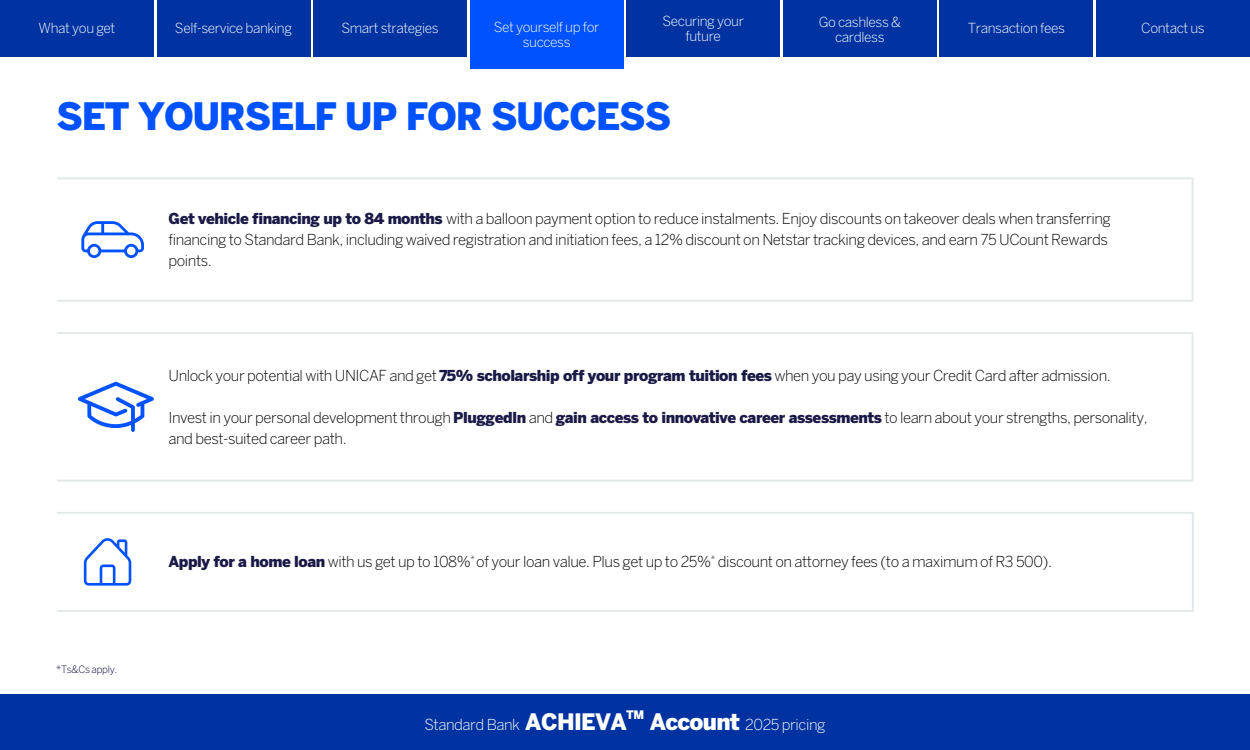
<style>
.page{position:relative;width:1250px;height:750px;background:#fff}
.page>*{position:absolute;margin:0;border:0;box-sizing:border-box;transform-origin:0 0}
.t1{font:900 37.5px "Benton Sans";letter-spacing:-.03em;color:#0052ff}
.t2{font:300 15px/21.2px "Benton Sans";letter-spacing:-.03em;color:#000}
.t3{font:300 15px "Benton Sans";letter-spacing:-.03em;color:#fff}
.t4{font:300 13.75px/15px "Benton Sans";letter-spacing:-.03em;color:#fff;text-align:center}
.t5{font:900 11.62px "Benton Sans";color:#fff}
.t6{font:300 10px "Benton Sans";letter-spacing:-.03em;color:#003}
.s1{font-weight:900;color:#1a1a47}
.s2{font-weight:900;font-size:22.5px}
</style>
<div class="page">
<div style="left:0;top:694px;width:1250px;height:56px;background:#0033a1"></div>
<div style="left:57px;top:512px;width:1137px;height:100px;border:2px solid #e2e7e9"></div>
<div style="left:57px;top:332px;width:1136px;height:150px;border:2px solid #e2e7e9"></div>
<div style="left:57px;top:177px;width:1136px;height:125px;border:2px solid #e2e7e9"></div>
<svg style="left:84px;top:538px;width:47px;height:48px"></svg>
<svg style="left:81px;top:221px;width:63px;height:37px"></svg>
<svg style="left:78px;top:382px;width:76px;height:50px"></svg>
<div style="left:1096px;top:0;width:154px;height:56px;background:#0033a1"></div>
<div style="left:0;top:0;width:154px;height:56px;background:#0033a1"></div>
<div style="left:157px;top:0;width:154px;height:56px;background:#0033a1"></div>
<div style="left:313px;top:0;width:154px;height:56px;background:#0033a1"></div>
<div style="left:939px;top:0;width:154px;height:56px;background:#0033a1"></div>
<div style="left:783px;top:0;width:154px;height:56px;background:#0033a1"></div>
<div style="left:626px;top:0;width:154px;height:56px;background:#0033a1"></div>
<div style="left:470px;top:0;width:154px;height:69px;background:#0052ff"></div>
<p class="t4" style="left:493px;top:13px;width:107px">Set yourself up for success</p>
<p class="t4" style="left:663px;top:13px;width:83px">Securing your future</p>
<p class="t4" style="left:819px;top:14px;width:84px">Go cashless &amp; cardless</p>
<p class="t4" style="left:494px;top:19px;width:107px">Set yourself up for success</p>
<p class="t4" style="left:39px;top:20px;width:78px">What you get</p>
<p class="t4" style="left:175px;top:20px;width:119px">Self-service banking</p>
<p class="t4" style="left:341px;top:20px;width:99px">Smart strategies</p>
<p class="t4" style="left:968px;top:20px;width:99px">Transaction fees</p>
<p class="t4" style="left:1141px;top:21px;width:65px">Contact us</p>
<h1 class="t1" style="left:56px;top:94px;width:616px">SET YOURSELF UP FOR SUCCESS</h1>
<p class="t2" style="left:168px;top:208px;width:944px"><span class="s1">Get vehicle financing up to 84 months</span> with a balloon payment option to reduce instalments. Enjoy discounts on takeover deals when transferring financing to Standard Bank, including waived registration and initiation fees, a 12% discount on Netstar tracking devices, and earn 75 UCount Rewards points.</p>
<p class="t2" style="left:168px;top:364px;width:944px">Unlock your potential with UNICAF and get <span class="s1">75% scholarship off your program tuition fees</span> when you pay using your Credit Card after admission.</p>
<p class="t2" style="left:168px;top:407px;width:981px">Invest in your personal development through <span class="s1">PluggedIn</span> and <span class="s1">gain access to innovative career assessments</span> to learn about your strengths, personality, and best-suited career path.</p>
<p class="t6" style="left:56px;top:664px;width:63px">*Ts&amp;Cs apply.</p>
<p class="t2" style="left:168px;top:551px;width:885px"><span class="s1">Apply for a home loan</span> with us get up to 108%<sup>*</sup> of your loan value. Plus get up to 25%<sup>*</sup> discount on attorney fees (to a maximum of R3 500).</p>
<p class="t3" style="left:425px;top:716px;width:204px">Standard Bank <span class="s2">ACHIEVA</span></p>
<p class="t5" style="left:626px;top:708px;width:20px">TM</p>
<p class="t3" style="left:650px;top:716px;width:177px"><span class="s2">Account</span> 2025 pricing</p>
</div>
